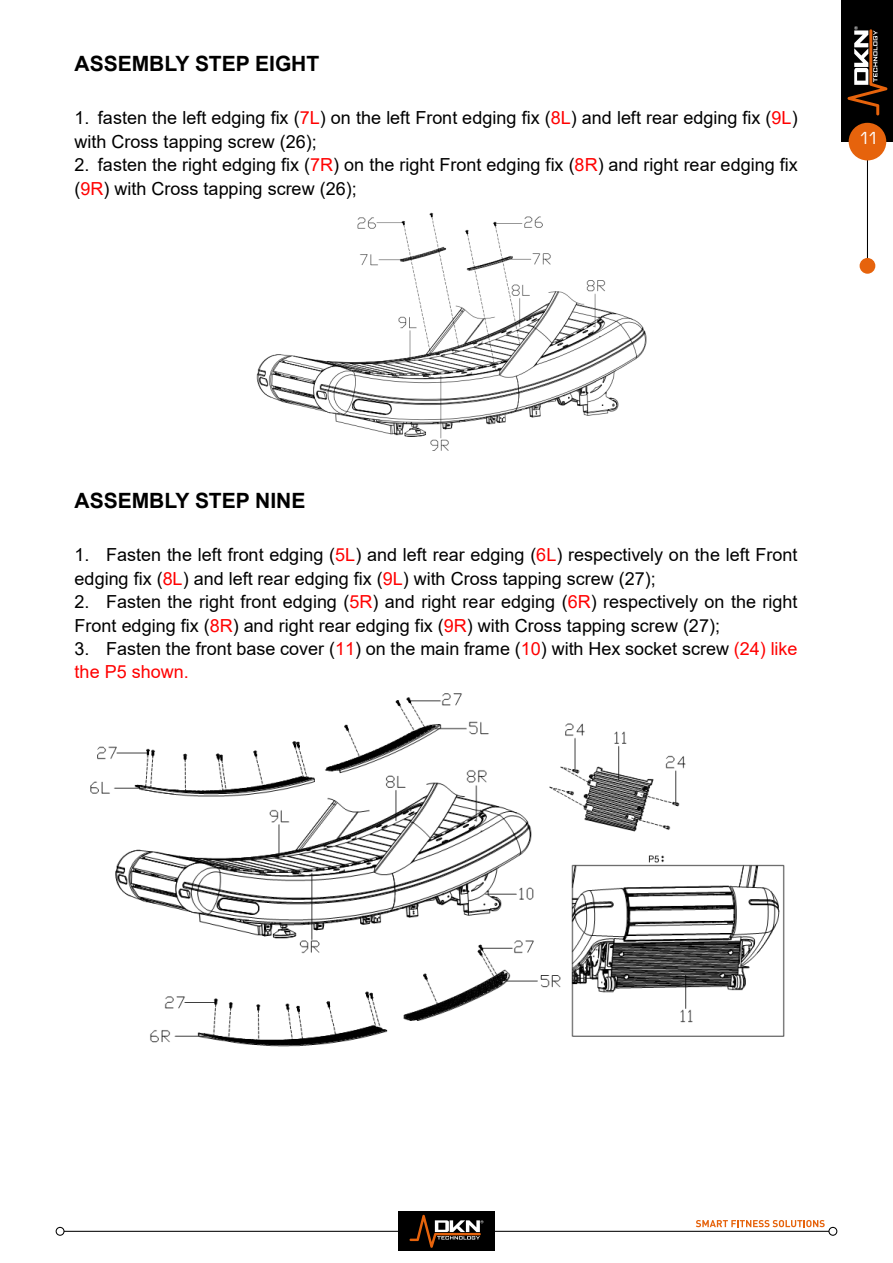
<style>
.page{position:relative;width:893px;height:1263px;background:#fff}
.page>*{position:absolute;margin:0;border:0;box-sizing:border-box;transform-origin:0 0}
.t1{font:700 21px "Arial";color:#000}
.t2{font:18px/23.4px "Arial";color:#000}
.t3{font:18px "Eurostar";color:#fff}
.s1{color:#f00}
</style>
<div class="page">
<hr style="left:60px;top:1231px;width:773px;height:1px;background:#000">
<svg style="left:56px;top:1227px;width:9px;height:9px"></svg>
<div style="left:398px;top:1212px;width:97px;height:39px;background:#000"></div>
<svg style="left:409px;top:1215px;width:74px;height:33px"></svg>
<svg style="left:696px;top:1220px;width:141px;height:16px"></svg>
<hr style="left:0;top:0;width:1px;height:142px;background:#000">
<div style="left:842px;top:0;width:51px;height:142px;background:#000"></div>
<svg style="left:847px;top:26px;width:40px;height:90px"></svg>
<hr style="left:867px;top:145px;width:1px;height:127px;background:#000">
<div style="left:849px;top:123px;width:37px;height:37px;background:#e6630c;border-radius:50%"></div>
<div style="left:860px;top:258px;width:15px;height:16px;background:#e6630c;border-radius:50%"></div>
<img style="left:256px;top:212px;width:391px;height:239px">
<img style="left:90px;top:693px;width:695px;height:354px">
<p class="t1" style="left:75px;top:49px;width:246px">ASSEMBLY STEP EIGHT</p>
<p class="t2" style="left:75px;top:106px;width:725px">1. fasten the left edging fix (<span class="s1">7L</span>) on the left Front edging fix (<span class="s1">8L</span>) and left rear edging fix (<span class="s1">9L</span>) with Cross tapping screw (26);</p>
<p class="t2" style="left:75px;top:153px;width:725px">2. fasten the right edging fix (<span class="s1">7R</span>) on the right Front edging fix (<span class="s1">8R</span>) and right rear edging fix (<span class="s1">9R</span>) with Cross tapping screw (26);</p>
<p class="t3" style="left:859px;top:127px;width:21px">11</p>
<p class="t1" style="left:75px;top:485px;width:232px">ASSEMBLY STEP NINE</p>
<p class="t2" style="left:75px;top:543px;width:725px">1. Fasten the left front edging (<span class="s1">5L</span>) and left rear edging (<span class="s1">6L</span>) respectively on the left Front edging fix (<span class="s1">8L</span>) and left rear edging fix (<span class="s1">9L</span>) with Cross tapping screw (27);</p>
<p class="t2" style="left:75px;top:590px;width:724px">2. Fasten the right front edging (<span class="s1">5R</span>) and right rear edging (<span class="s1">6R</span>) respectively on the right<br>Front edging fix (<span class="s1">8R</span>) and right rear edging fix (<span class="s1">9R</span>) with Cross tapping screw (27);</p>
<p class="t2" style="left:75px;top:637px;width:724px">3. Fasten the front base cover (<span class="s1">11</span>) on the main frame (<span class="s1">10</span>) with Hex socket screw <span class="s1">(24) like the P5 shown.</span></p>
</div>
